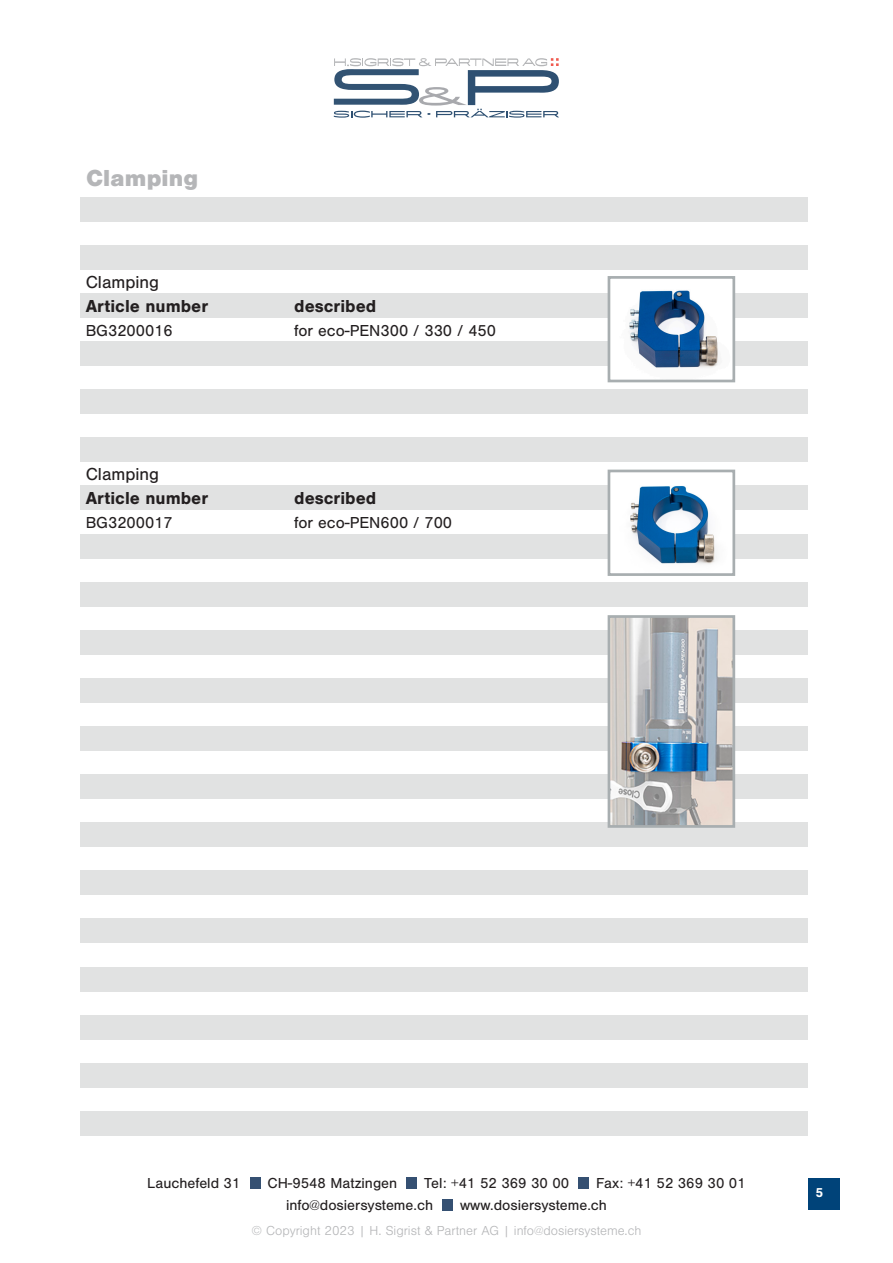
<style>
.page{position:relative;width:893px;height:1263px;background:#fff}
.page>*{position:absolute;margin:0;border:0;box-sizing:border-box;transform-origin:0 0}
.t1{font:900 24px "Nimbus San";color:#b5b6b8}
.t2{font:700 18px "Nimbus San";color:#231f20}
.t3{font:18px "Nimbus San";color:#231f20}
.t4{font:16.5px "Nimbus San";color:#231f20}
.t5{font:15px "Nimbus San";color:#231f20}
.t6{font:300 13.5px "Nimbus San";color:#b5b6b8}
.t7{font:700 13.5px "Nimbus San";color:#fff}
</style>
<div class="page">
<div style="left:808px;top:1178px;width:31px;height:31px;background:#004379"></div>
<div style="left:250px;top:1178px;width:10px;height:11px;background:#355072"></div>
<div style="left:406px;top:1178px;width:11px;height:11px;background:#355072"></div>
<div style="left:442px;top:1199px;width:11px;height:11px;background:#355072"></div>
<div style="left:578px;top:1178px;width:10px;height:11px;background:#355072"></div>
<svg style="left:334px;top:58px;width:225px;height:60px"></svg>
<div style="left:81px;top:293px;width:727px;height:24px;background:#e1e2e2"></div>
<div style="left:81px;top:197px;width:727px;height:24px;background:#e1e2e2"></div>
<div style="left:81px;top:341px;width:727px;height:25px;background:#e1e2e2"></div>
<div style="left:81px;top:245px;width:727px;height:24px;background:#e1e2e2"></div>
<div style="left:81px;top:390px;width:727px;height:24px;background:#e1e2e2"></div>
<div style="left:81px;top:438px;width:727px;height:24px;background:#e1e2e2"></div>
<div style="left:81px;top:486px;width:727px;height:24px;background:#e1e2e2"></div>
<div style="left:81px;top:534px;width:727px;height:24px;background:#e1e2e2"></div>
<div style="left:81px;top:582px;width:727px;height:24px;background:#e1e2e2"></div>
<div style="left:81px;top:630px;width:727px;height:24px;background:#e1e2e2"></div>
<div style="left:81px;top:678px;width:727px;height:24px;background:#e1e2e2"></div>
<div style="left:81px;top:726px;width:727px;height:24px;background:#e1e2e2"></div>
<div style="left:81px;top:774px;width:727px;height:25px;background:#e1e2e2"></div>
<div style="left:81px;top:823px;width:727px;height:24px;background:#e1e2e2"></div>
<div style="left:81px;top:871px;width:727px;height:24px;background:#e1e2e2"></div>
<div style="left:81px;top:919px;width:727px;height:24px;background:#e1e2e2"></div>
<div style="left:81px;top:967px;width:727px;height:24px;background:#e1e2e2"></div>
<div style="left:81px;top:1015px;width:727px;height:24px;background:#e1e2e2"></div>
<div style="left:81px;top:1063px;width:727px;height:24px;background:#e1e2e2"></div>
<div style="left:81px;top:1111px;width:727px;height:24px;background:#e1e2e2"></div>
<img style="left:612px;top:290px;width:119px;height:78px">
<div style="left:608px;top:276px;width:127px;height:106px;border:3px solid #a8aeb0"></div>
<img style="left:612px;top:486px;width:119px;height:78px">
<div style="left:608px;top:470px;width:127px;height:106px;border:3px solid #a8aeb0"></div>
<img style="left:612px;top:619px;width:119px;height:205px">
<div style="left:608px;top:615px;width:127px;height:213px;border:3px solid #a8aeb0"></div>
<p class="t1" style="left:86px;top:164px;width:113px">Clamping</p>
<p class="t3" style="left:86px;top:272px;width:75px">Clamping</p>
<p class="t2" style="left:86px;top:296px;width:124px">Article number</p>
<p class="t2" style="left:294px;top:296px;width:84px">described</p>
<p class="t4" style="left:86px;top:322px;width:89px">BG3200016</p>
<p class="t4" style="left:294px;top:322px;width:203px">for eco-PEN300 / 330 / 450</p>
<p class="t3" style="left:86px;top:464px;width:75px">Clamping</p>
<p class="t2" style="left:86px;top:488px;width:124px">Article number</p>
<p class="t2" style="left:294px;top:488px;width:84px">described</p>
<p class="t4" style="left:86px;top:514px;width:89px">BG3200017</p>
<p class="t4" style="left:294px;top:514px;width:159px">for eco-PEN600 / 700</p>
<p class="t5" style="left:147px;top:1175px;width:95px">Lauchefeld 31</p>
<p class="t5" style="left:267px;top:1175px;width:131px">CH-9548 Matzingen</p>
<p class="t5" style="left:424px;top:1175px;width:146px">Tel: +41 52 369 30 00</p>
<p class="t5" style="left:596px;top:1175px;width:151px">Fax: +41 52 369 30 01</p>
<p class="t5" style="left:286px;top:1196px;width:149px">info@dosiersysteme.ch</p>
<p class="t5" style="left:460px;top:1196px;width:148px">www.dosiersysteme.ch</p>
<p class="t6" style="left:252px;top:1224px;width:391px">© Copyright 2023 | H. Sigrist &amp; Partner AG | info@dosiersysteme.ch</p>
<p class="t7" style="left:815px;top:1184px;width:9px">5</p>
</div>
